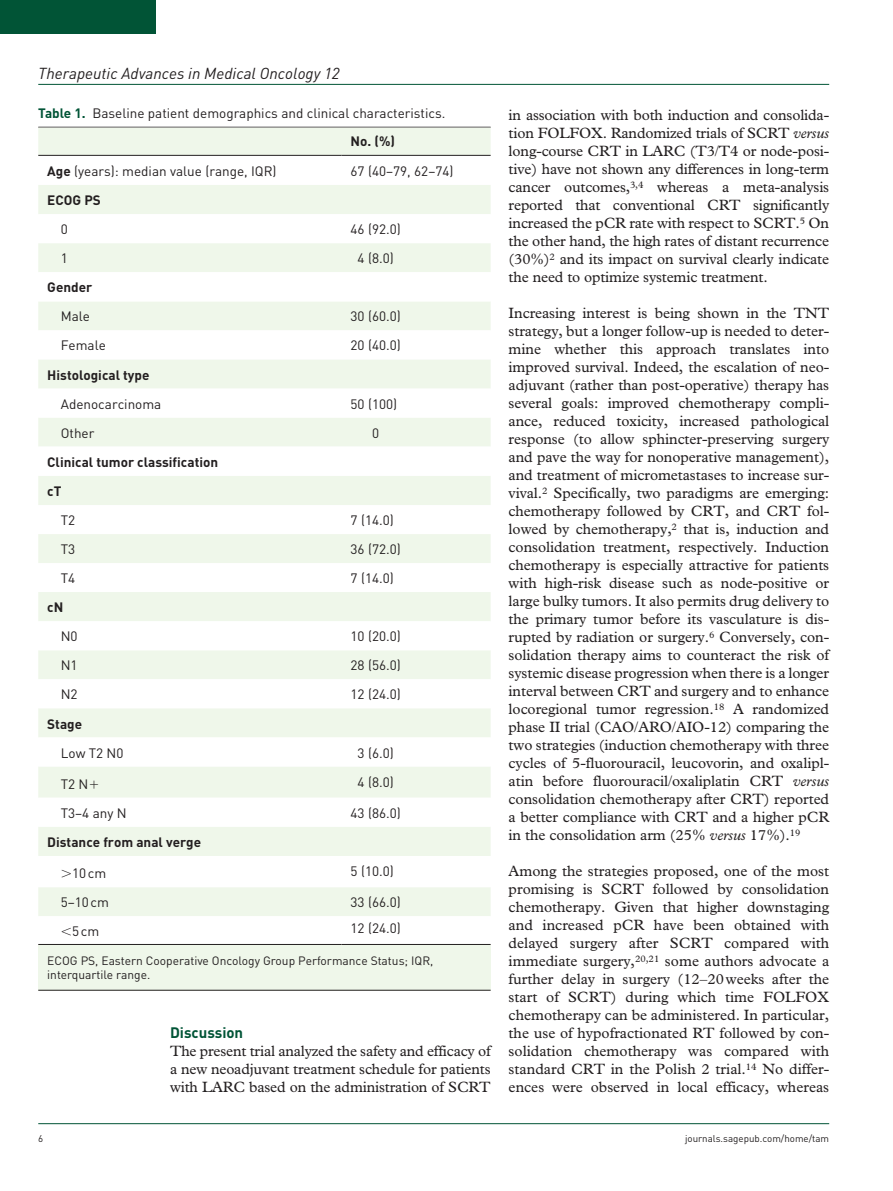
<style>
.page{position:relative;width:893px;height:1191px;background:#fff}
.page>*{position:absolute;margin:0;border:0;box-sizing:border-box;transform-origin:0 0}
.t1{font:italic 15.75px "DIN";color:#231f20}
.t2{font:15px/18px "Plantin Std";letter-spacing:-.005em;color:#231f20;text-align:justify}
.t3{font:700 15px "DIN";color:#015436}
.t4{font:13.5px "DIN";color:#231f20}
.t5{font:700 13.5px/29.2px "DIN";color:#231f20}
.t6{font:12px/14.2px "DIN";color:#231f20}
.t7{font:9.75px "DIN";color:#231f20}
.s1{font-weight:700;color:#015436}
.s2{font-weight:700}
.s3{font-style:italic}
</style>
<div class="page">
<hr style="left:38px;top:84px;width:791px;height:1px;background:#015436">
<hr style="left:38px;top:1123px;width:791px;height:1px;background:#015436">
<div style="left:0;top:0;width:155px;height:34px;background:#015436"></div>
<div style="left:38px;top:945px;width:453px;height:45px;background:#eff7ea"></div>
<hr style="left:38px;top:127px;width:453px;height:1px;background:#231f20">
<hr style="left:38px;top:989px;width:453px;height:1px;background:#231f20">
<div style="left:38px;top:128px;width:453px;height:27px;background:#eff7ea"></div>
<svg style="left:38px;top:185px;width:453px;height:731px;fill:#eff7ea"></svg>
<hr style="left:38px;top:155px;width:304px;height:1px;background:#231f20">
<hr style="left:342px;top:155px;width:149px;height:1px;background:#231f20">
<hr style="left:38px;top:944px;width:304px;height:1px;background:#231f20">
<hr style="left:342px;top:944px;width:149px;height:1px;background:#231f20">
<svg style="left:90px;top:780px;width:8px;height:8px"></svg>
<svg style="left:62px;top:870px;width:9px;height:7px"></svg>
<p class="t1" style="left:38px;top:63px;width:303px">Therapeutic Advances in Medical Oncology 12</p>
<p class="t4" style="left:38px;top:105px;width:409px"><span class="s1">Table 1.</span> Baseline patient demographics and clinical characteristics.</p>
<p class="t5" style="left:351px;top:126px;width:46px">No. (%)</p>
<p class="t4" style="left:47px;top:163px;width:231px"><span class="s2">Age</span> (years): median value (range, IQR)</p>
<p class="t4" style="left:351px;top:162px;width:104px">67 (40–79, 62–74)</p>
<p class="t5" style="left:47px;top:185px;width:55px">ECOG PS</p>
<p class="t4" style="left:61px;top:221px;width:9px">0</p>
<p class="t4" style="left:351px;top:221px;width:52px">46 (92.0)</p>
<p class="t4" style="left:61px;top:250px;width:9px">1</p>
<p class="t4" style="left:358px;top:250px;width:38px">4 (8.0)</p>
<p class="t5" style="left:47px;top:272px;width:46px">Gender</p>
<p class="t4" style="left:61px;top:308px;width:31px">Male</p>
<p class="t4" style="left:351px;top:308px;width:52px">30 (60.0)</p>
<p class="t4" style="left:61px;top:337px;width:47px">Female</p>
<p class="t4" style="left:351px;top:337px;width:52px">20 (40.0)</p>
<p class="t5" style="left:47px;top:359px;width:104px">Histological type</p>
<p class="t4" style="left:61px;top:395px;width:102px">Adenocarcinoma</p>
<p class="t4" style="left:351px;top:395px;width:48px">50 (100)</p>
<p class="t4" style="left:61px;top:424px;width:35px">Other</p>
<p class="t4" style="left:372px;top:424px;width:9px">0</p>
<p class="t5" style="left:47px;top:447px;width:172px">Clinical tumor classification cT</p>
<p class="t4" style="left:61px;top:512px;width:16px">T2</p>
<p class="t4" style="left:351px;top:512px;width:45px">7 (14.0)</p>
<p class="t4" style="left:61px;top:541px;width:16px">T3</p>
<p class="t4" style="left:351px;top:541px;width:52px">36 (72.0)</p>
<p class="t4" style="left:61px;top:570px;width:16px">T4</p>
<p class="t4" style="left:351px;top:570px;width:45px">7 (14.0)</p>
<p class="t5" style="left:47px;top:592px;width:18px">cN</p>
<p class="t4" style="left:61px;top:628px;width:18px">N0</p>
<p class="t4" style="left:351px;top:628px;width:52px">10 (20.0)</p>
<p class="t4" style="left:61px;top:657px;width:18px">N1</p>
<p class="t4" style="left:351px;top:657px;width:52px">28 (56.0)</p>
<p class="t4" style="left:61px;top:686px;width:18px">N2</p>
<p class="t4" style="left:351px;top:686px;width:52px">12 (24.0)</p>
<p class="t5" style="left:47px;top:708px;width:36px">Stage</p>
<p class="t4" style="left:61px;top:744px;width:64px">Low T2 N0</p>
<p class="t4" style="left:358px;top:744px;width:38px">3 (6.0)</p>
<p class="t4" style="left:61px;top:775px;width:29px">T2 N</p>
<p class="t4" style="left:358px;top:773px;width:38px">4 (8.0)</p>
<p class="t4" style="left:61px;top:804px;width:67px">T3–4 any N</p>
<p class="t4" style="left:351px;top:804px;width:52px">43 (86.0)</p>
<p class="t5" style="left:47px;top:827px;width:155px">Distance from anal verge</p>
<p class="t4" style="left:72px;top:865px;width:36px">10cm</p>
<p class="t4" style="left:351px;top:862px;width:45px">5 (10.0)</p>
<p class="t4" style="left:61px;top:894px;width:50px">5–10cm</p>
<p class="t4" style="left:351px;top:894px;width:52px">33 (66.0)</p>
<p class="t4" style="left:72px;top:922px;width:29px">5cm</p>
<p class="t4" style="left:351px;top:920px;width:52px">12 (24.0)</p>
<p class="t6" style="left:47px;top:953px;width:388px">ECOG PS, Eastern Cooperative Oncology Group Performance Status; IQR, interquartile range.</p>
<p class="t3" style="left:170px;top:1023px;width:75px">Discussion</p>
<p class="t2" style="left:170px;top:1042px;width:322px">The present trial analyzed the safety and efficacy of a new neoadjuvant treatment schedule for patients with LARC based on the administration of SCRT</p>
<p class="t2" style="left:509px;top:106px;width:322px">in association with both induction and consolida&shy;tion FOLFOX. Randomized trials of SCRT <span class="s3">versus </span>long-course CRT in LARC (T3/T4 or node-posi&shy;tive) have not shown any differences in long-term cancer outcomes,<sup>3,4</sup> whereas a meta-analysis reported that conventional CRT significantly increased the pCR rate with respect to SCRT.<sup>5</sup> On the other hand, the high rates of distant recurrence (30%)<sup>2</sup> and its impact on survival clearly indicate the need to optimize systemic treatment.</p>
<p class="t2" style="left:509px;top:304px;width:322px">Increasing interest is being shown in the TNT strategy, but a longer follow-up is needed to deter&shy;mine whether this approach translates into improved survival. Indeed, the escalation of neo&shy;adjuvant (rather than post-operative) therapy has several goals: improved chemotherapy compli&shy;ance, reduced toxicity, increased pathological response (to allow sphincter-preserving surgery and pave the way for nonoperative management), and treatment of micrometastases to increase sur&shy;vival.<sup>2</sup> Specifically, two paradigms are emerging: chemotherapy followed by CRT, and CRT fol&shy;lowed by chemotherapy,<sup>2</sup> that is, induction and consolidation treatment, respectively. Induction chemotherapy is especially attractive for patients with high-risk disease such as node-positive or large bulky tumors. It also permits drug delivery to the primary tumor before its vasculature is dis&shy;rupted by radiation or surgery.<sup>6</sup> Conversely, con&shy;solidation therapy aims to counteract the risk of systemic disease progression when there is a longer interval between CRT and surgery and to enhance locoregional tumor regression.<sup>18</sup> A randomized phase II trial (CAO/ARO/AIO-12) comparing the two strategies (induction chemotherapy with three cycles of 5-fluorouracil, leucovorin, and oxalipl&shy;atin before fluorouracil/oxaliplatin CRT <span class="s3">versus </span>consolidation chemotherapy after CRT) reported a better compliance with CRT and a higher pCR in the consolidation arm (25% <span class="s3">versus</span> 17%).<sup>19</sup></p>
<p class="t2" style="left:509px;top:862px;width:322px">Among the strategies proposed, one of the most promising is SCRT followed by consolidation chemotherapy. Given that higher downstaging and increased pCR have been obtained with delayed surgery after SCRT compared with immediate surgery,<sup>20,21</sup> some authors advocate a further delay in surgery (12–20weeks after the start of SCRT) during which time FOLFOX chemotherapy can be administered. In particular, the use of hypofractionated RT followed by con&shy;solidation chemotherapy was compared with standard CRT in the Polish 2 trial.<sup>14</sup> No differ&shy;ences were observed in local efficacy, whereas</p>
<p class="t7" style="left:38px;top:1132px;width:7px">6</p>
<p class="t7" style="left:685px;top:1132px;width:146px">journals.sagepub.com/home/tam</p>
</div>
